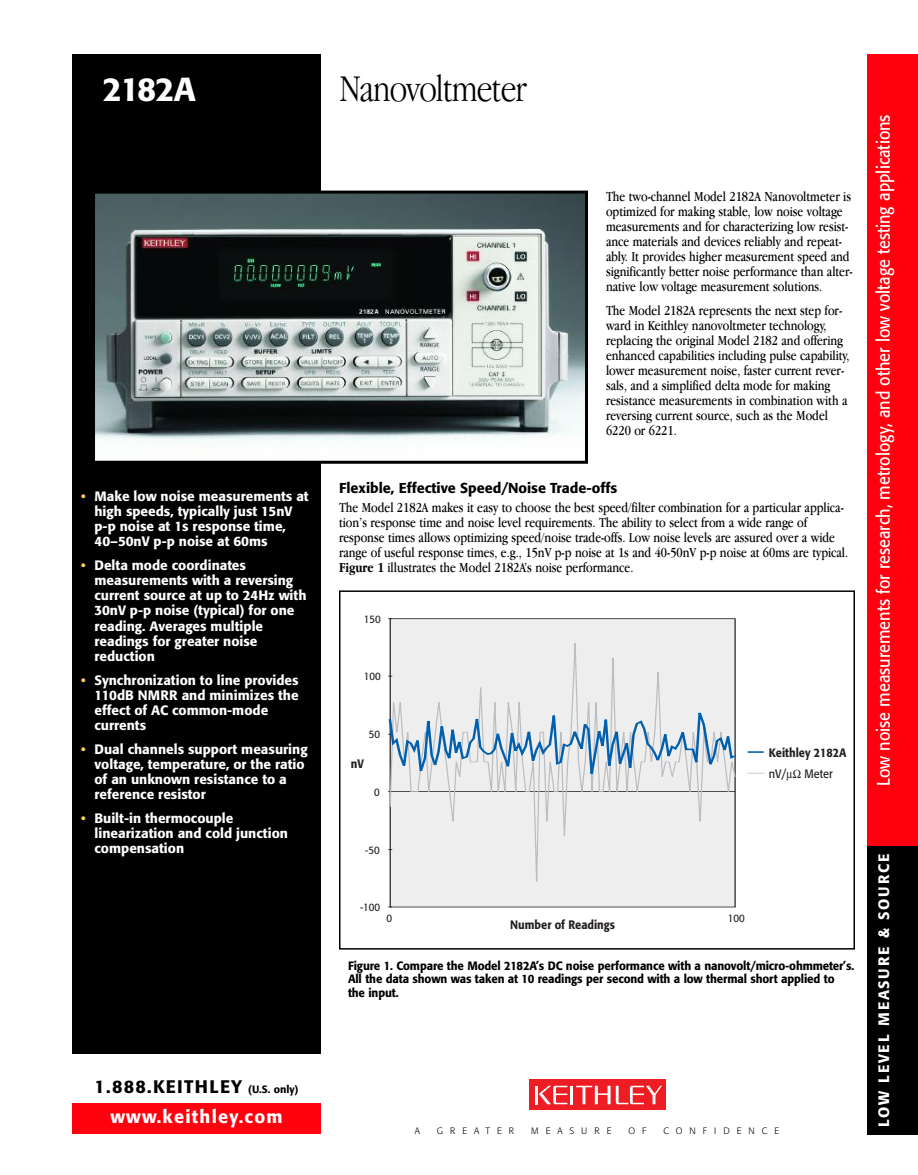
<style>
.page{position:relative;width:918px;height:1175px;background:#fff}
.page>*{position:absolute;margin:0;border:0;box-sizing:border-box;transform-origin:0 0}
.t1{font:300 condensed 39px "Garamond IT Cby BT";letter-spacing:-.025em;color:#000}
.t2{font:500 33px "Formata";letter-spacing:-.04em;color:#fff}
.t3{font:18px "Formata";color:#fff;scale:.9 1}
.t4{font:500 18px "Formata";letter-spacing:.07em;color:#000}
.t5{font:500 18px "Formata";letter-spacing:.07em;color:#fff}
.t6{font:500 15px "Formata";letter-spacing:.115em;color:#fff}
.t7{font:condensed 14.25px/15px "Garamond IT Cby BT";color:#000}
.t8{font:500 14.25px "Formata";color:#000}
.t9{font:500 13.5px/15px "Formata";color:#fff}
.t10{font:500 12.15px "Formata";color:#231f20;scale:.9 1}
.t11{font:12.15px "Formata";color:#231f20;scale:.9 1}
.t12{font:500 12px/13.5px "Formata";letter-spacing:-.01em;color:#000;scale:.95 1}
.t13{font:10.8px "Formata";color:#231f20;scale:.9 1}
.t14{font:300 9.15px "Formata";letter-spacing:.76em;color:#000}
.s1{color:#ffd749}
.s2{font-weight:700}
.s3{font-size:10.5px}
</style>
<div class="page">
<div style="left:867px;top:54px;width:51px;height:792px;background:#ff000f"></div>
<div style="left:867px;top:846px;width:51px;height:288px;background:#000"></div>
<div style="left:72px;top:1103px;width:249px;height:30px;background:#ff000f"></div>
<div style="left:529px;top:1079px;width:137px;height:31px;background:#ee1d23"></div>
<hr style="left:570px;top:1085px;width:3px;height:19px;background:#fff">
<svg style="left:536px;top:1085px;width:31px;height:19px"></svg>
<svg style="left:576px;top:1085px;width:86px;height:19px"></svg>
<div style="left:72px;top:54px;width:249px;height:999px;background:#000"></div>
<img style="left:96px;top:194px;width:488px;height:266px">
<div style="left:92px;top:190px;width:496px;height:274px;border:3px solid #000"></div>
<div style="left:390px;top:618px;width:345px;height:289px;background:#eeeeef"></div>
<svg style="left:748px;top:751px;width:16px;height:2px"></svg>
<svg style="left:748px;top:773px;width:16px;height:1px"></svg>
<svg style="left:389px;top:642px;width:347px;height:240px"></svg>
<svg style="left:388px;top:711px;width:348px;height:64px"></svg>
<div style="left:339px;top:590px;width:516px;height:359px;border:2px solid #000"></div>
<h2 class="t2" style="left:103px;top:75px;width:95px">2182A</h2>
<h1 class="t1" style="left:340px;top:74px;width:189px">Nanovoltmeter</h1>
<p class="t7" style="left:606px;top:190px;width:248px">The two-channel Model 2182A Nanovoltmeter is optimized for making stable, low noise voltage measurements and for characterizing low resist&shy;ance materials and devices reliably and repeat&shy;ably. It provides higher measurement speed and significantly better noise performance than alter&shy;native low voltage measurement solutions.</p>
<p class="t7" style="left:606px;top:304px;width:245px">The Model 2182A represents the next step for&shy;ward in Keithley nanovoltmeter technology, replacing the original Model 2182 and offering enhanced capabilities including pulse capability, lower measurement noise, faster current rever&shy;sals, and a simplified delta mode for making resistance measurements in combination with a reversing current source, such as the Model 6220 or 6221.</p>
<p class="t9" style="left:94px;top:490px;width:216px;text-indent:-14px"><span class="s1">•</span> Make low noise measurements at high speeds, typically just 15nV p-p noise at 1s response time,<br>40–50nV p-p noise at 60ms</p>
<p class="t9" style="left:94px;top:559px;width:214px;text-indent:-14px"><span class="s1">•</span> Delta mode coordinates measurements with a reversing current source at up to 24Hz with<br>30nV p-p noise (typical) for one reading. Averages multiple readings for greater noise reduction</p>
<p class="t9" style="left:94px;top:673px;width:206px;text-indent:-14px"><span class="s1">•</span> Synchronization to line provides<br>110dB NMRR and minimizes the effect of AC common-mode currents</p>
<p class="t9" style="left:94px;top:742px;width:215px;text-indent:-14px"><span class="s1">•</span> Dual channels support measuring voltage, temperature, or the ratio of an unknown resistance to a reference resistor</p>
<p class="t9" style="left:94px;top:811px;width:195px;text-indent:-14px"><span class="s1">•</span> Built-in thermocouple linearization and cold junction compensation</p>
<p class="t8" style="left:339px;top:481px;width:280px">Flexible, Effective Speed/Noise Trade-offs</p>
<p class="t7" style="left:339px;top:501px;width:511px">The Model 2182A makes it easy to choose the best speed/filter combination for a particular applica&shy;tion’s response time and noise level requirements. The ability to select from a wide range of response times allows optimizing speed/noise trade-offs. Low noise levels are assured over a wide range of useful response times, e.g., 15nV p-p noise at 1s and 40-50nV p-p noise at 60ms are typical.<br><span class="s2">Figure 1</span> illustrates the Model 2182A’s noise performance.</p>
<p class="t13" style="left:364px;top:614px;width:20px">150</p>
<p class="t13" style="left:364px;top:672px;width:20px">100</p>
<p class="t13" style="left:369px;top:730px;width:14px">50</p>
<p class="t10" style="left:351px;top:758px;width:16px">nV</p>
<p class="t13" style="left:365px;top:845px;width:18px">-50</p>
<p class="t13" style="left:360px;top:902px;width:24px">-100</p>
<p class="t10" style="left:510px;top:919px;width:118px">Number of Readings</p>
<p class="t10" style="left:769px;top:747px;width:88px">Keithley 2182A</p>
<p class="t11" style="left:769px;top:769px;width:21px">nV/</p>
<p class="t11" style="left:805px;top:769px;width:33px">Meter</p>
<p class="t13" style="left:728px;top:913px;width:20px">100</p>
<p class="t12" style="left:348px;top:960px;width:534px">Figure 1. Compare the Model 2182A’s DC noise performance with a nanovolt/micro-ohmmeter’s.<br>All the data shown was taken at 10 readings per second with a low thermal short applied to the input.</p>
<p class="t4" style="left:95px;top:1078px;width:205px">1.888.KEITHLEY <span class="s3">(U.S. only)</span></p>
<p class="t5" style="left:110px;top:1109px;width:174px">www.keithley.com</p>
<p class="t14" style="left:415px;top:1127px;width:7px">A</p>
<p class="t14" style="left:437px;top:1127px;width:79px">GREATER</p>
<p class="t14" style="left:531px;top:1127px;width:82px">MEASURE</p>
<p class="t14" style="left:629px;top:1127px;width:19px">O F</p>
<p class="t14" style="left:663px;top:1127px;width:117px">CONFIDENCE</p>
<p class="t3" style="left:876px;top:785px;width:747px;rotate:-90deg">Low noise measurements for research, metrology, and other low voltage testing applications</p>
<p class="t6" style="left:877px;top:1126px;width:274px;rotate:-90deg">LOW LEVEL MEASURE &amp; SOURCE</p>
</div>
